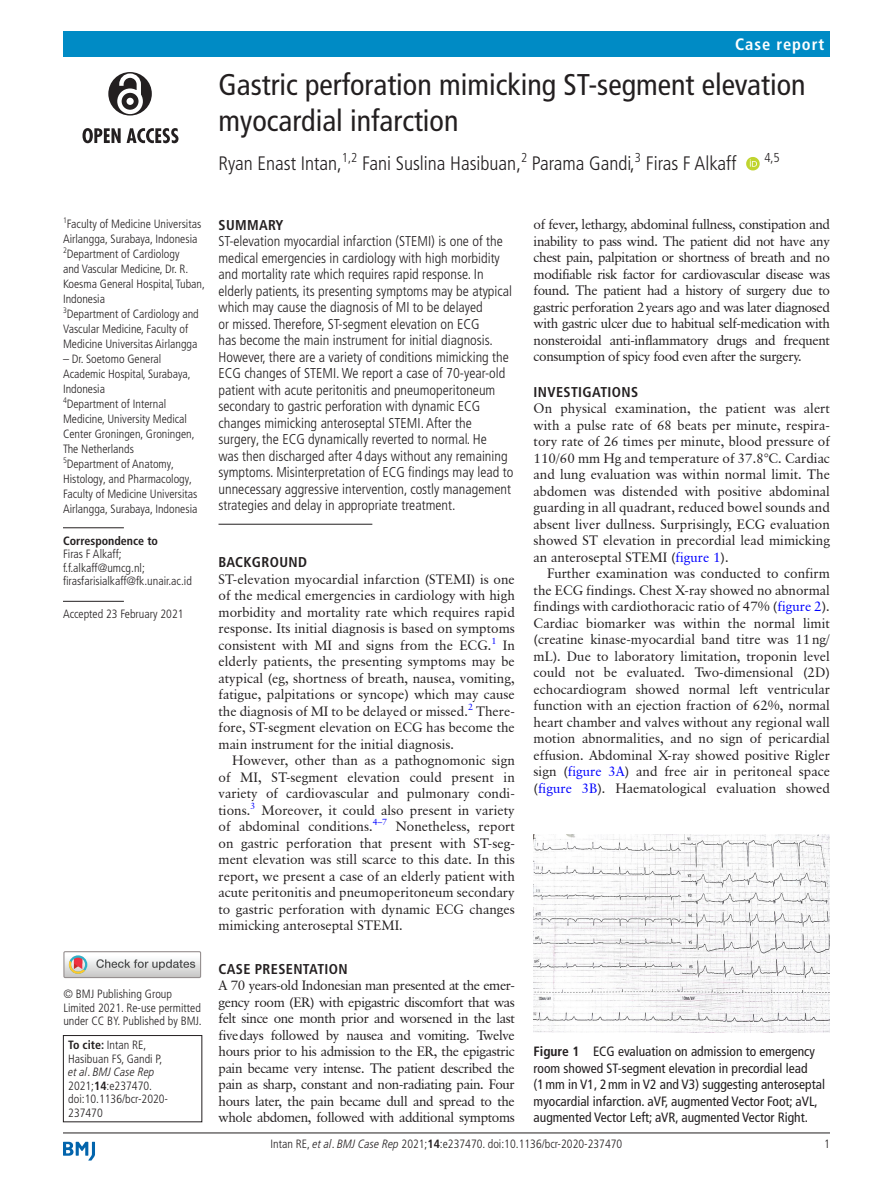
<style>
.page{position:relative;width:893px;height:1191px;background:#fff}
.page>*{position:absolute;margin:0;border:0;box-sizing:border-box;transform-origin:0 0}
.t1{font:condensed 30px/36px "Frutiger LT Pro";color:#231f20}
.t2{font:300 condensed 19.5px "Frutiger LT Pro";color:#231f20}
.t3{font:700 condensed 16.5px "Frutiger LT Std";letter-spacing:.055em;color:#fff}
.t4{font:300 condensed 14.25px/16.5px "Frutiger LT Pro";color:#231f20}
.t5{font:700 condensed 14.25px "Frutiger LT Pro";letter-spacing:.025em;color:#231f20}
.t6{font:13.5px/16.5px "Classical Garamond BT";color:#231f20;text-align:justify}
.t7{font:condensed 13.5px/16.5px "Frutiger LT Pro";color:#231f20}
.t8{font:300 condensed 12.9px "Frutiger LT Pro";color:#231f20}
.t9{font:300 condensed 12px/15px "Frutiger LT Pro";color:#231f20}
.t10{font:700 condensed 12px "Frutiger LT Pro";color:#231f20}
.t11{font:300 condensed 7.95px "Frutiger LT Pro";color:#231f20}
.s1{font-weight:700}
.s2{font-style:italic}
.s3{color:#00f}
</style>
<div class="page">
<hr style="left:63px;top:1132px;width:767px;height:1px;background:#231f20">
<svg style="left:63px;top:1141px;width:32px;height:19px"></svg>
<svg style="left:746px;top:157px;width:14px;height:13px"></svg>
<div style="left:63px;top:31px;width:767px;height:25px;background:#008bc5"></div>
<div style="left:63px;top:1035px;width:139px;height:87px;border:1px solid #231f20"></div>
<hr style="left:63px;top:527px;width:61px;height:1px;background:#231f20">
<hr style="left:63px;top:601px;width:61px;height:1px;background:#231f20">
<div style="left:63px;top:951px;width:138px;height:27px;border:1px solid #969090"></div>
<svg style="left:64px;top:951px;width:137px;height:26px"></svg>
<hr style="left:219px;top:524px;width:153px;height:1px;background:#231f20">
<img style="left:534px;top:834px;width:296px;height:198px">
<div style="left:108px;top:72px;width:44px;height:43px;background:#231f20;border-radius:50%"></div>
<svg style="left:83px;top:128px;width:38px;height:15px"></svg>
<svg style="left:127px;top:128px;width:51px;height:15px"></svg>
<svg style="left:115px;top:72px;width:30px;height:44px"></svg>
<div style="left:127px;top:98px;width:7px;height:7px;background:#fff;border-radius:50%"></div>
<p class="t3" style="left:735px;top:34px;width:91px">Case report</p>
<h1 class="t1" style="left:219px;top:66px;width:589px">Gastric perforation mimicking ST-segment elevation myocardial infarction</h1>
<h2 class="t2" style="left:219px;top:152px;width:519px">Ryan Enast Intan,<sup>1,2</sup> Fani Suslina Hasibuan,<sup>2</sup> Parama Gandi,<sup>3</sup> Firas F Alkaff</h2>
<p class="t8" style="left:764px;top:150px;width:17px">4,5</p>
<p class="t9" style="left:63px;top:216px;width:144px"><sup>1</sup>Faculty of Medicine Universitas<br>Airlangga, Surabaya, Indonesia<br><sup>2</sup>Department of Cardiology<br>and Vascular Medicine, Dr. R.<br>Koesma General Hospital, Tuban,<br>Indonesia<br><sup>3</sup>Department of Cardiology and<br>Vascular Medicine, Faculty of<br>Medicine Universitas Airlangga</p>
<p class="t9" style="left:63px;top:351px;width:133px">– Dr. Soetomo General<br>Academic Hospital, Surabaya,<br>Indonesia<br><sup>4</sup>Department of Internal<br>Medicine, University Medical<br>Center Groningen, Groningen,<br>The Netherlands</p>
<p class="t11" style="left:63px;top:455px;width:5px">5</p>
<p class="t9" style="left:63px;top:456px;width:136px;text-indent:4px">Department of Anatomy,<br>Histology, and Pharmacology,<br>Faculty of Medicine Universitas<br>Airlangga, Surabaya, Indonesia</p>
<p class="t10" style="left:63px;top:533px;width:97px">Correspondence to</p>
<p class="t9" style="left:63px;top:547px;width:130px;line-height:13.5px">Firas F Alkaff; f.f.alkaff@umcg.nl; firasfarisialkaff@fk.unair.ac.id</p>
<p class="t9" style="left:63px;top:606px;width:122px">Accepted 23 February 2021</p>
<p class="t9" style="left:63px;top:987px;width:140px;line-height:13.5px">© BMJ Publishing Group<br>Limited 2021. Re-use permitted under CC BY. Published by BMJ.</p>
<p class="t9" style="left:68px;top:1038px;width:101px;line-height:13.5px"><span class="s1">To cite:</span> Intan RE,<br>Hasibuan FS, Gandi P, <span class="s2">et al</span>. <span class="s2">BMJ Case Rep<br></span>2021;<span class="s1">14</span>:e237470. doi:10.1136/bcr-2020-<br>237470</p>
<p class="t5" style="left:219px;top:216px;width:66px">SUMMARY</p>
<p class="t4" style="left:219px;top:233px;width:296px">ST-elevation myocardial infarction (STEMI) is one of the medical emergencies in cardiology with high morbidity and mortality rate which requires rapid response. In elderly patients, its presenting symptoms may be atypical which may cause the diagnosis of MI to be delayed<br>or missed. Therefore, ST-segment elevation on ECG<br>has become the main instrument for initial diagnosis.<br>However, there are a variety of conditions mimicking the ECG changes of STEMI. We report a case of 70-year-old patient with acute peritonitis and pneumoperitoneum secondary to gastric perforation with dynamic ECG changes mimicking anteroseptal STEMI. After the surgery, the ECG dynamically reverted to normal. He<br>was then discharged after 4 days without any remaining symptoms. Misinterpretation of ECG findings may lead to unnecessary aggressive intervention, costly management strategies and delay in appropriate treatment.</p>
<p class="t5" style="left:219px;top:554px;width:90px">BACKGROUND</p>
<p class="t6" style="left:219px;top:570px;width:298px">ST-elevation myocardial infarction (STEMI) is one of the medical emergencies in cardiology with high morbidity and mortality rate which requires rapid response. Its initial diagnosis is based on symptoms consistent with MI and signs from the ECG.<sup>1</sup> In elderly patients, the presenting symptoms may be atypical (eg, shortness of breath, nausea, vomiting, fatigue, palpitations or syncope) which may cause the diagnosis of MI to be delayed or missed.<sup>2</sup> There&shy;fore, ST-segment elevation on ECG has become the main instrument for the initial diagnosis.</p>
<p class="t6" style="left:219px;top:752px;width:298px;text-indent:14px">However, other than as a pathognomonic sign of MI, ST-segment elevation could present in variety of cardiovascular and pulmonary condi&shy;tions.<sup>3</sup></p>
<p class="t6" style="left:219px;top:801px;width:298px;text-indent:43px">Moreover, it could also present in variety of abdominal conditions.<sup>4–7</sup></p>
<p class="t6" style="left:219px;top:818px;width:298px;text-indent:177px">Nonetheless, report on gastric perforation that present with ST-seg&shy;ment elevation was still scarce to this date. In this report, we present a case of an elderly patient with acute peritonitis and pneumoperitoneum secondary to gastric perforation with dynamic ECG changes mimicking anteroseptal STEMI.</p>
<p class="t5" style="left:219px;top:960px;width:131px">CASE PRESENTATION</p>
<p class="t6" style="left:219px;top:977px;width:298px">A 70 years-old Indonesian man presented at the emer&shy;gency room (ER) with epigastric discomfort that was felt since one month prior and worsened in the last fivedays followed by nausea and vomiting. Twelve hours prior to his admission to the ER, the epigastric pain became very intense. The patient described the pain as sharp, constant and non-radiating pain. Four hours later, the pain became dull and spread to the whole abdomen, followed with additional symptoms</p>
<p class="t6" style="left:534px;top:216px;width:298px">of fever, lethargy, abdominal fullness, constipation and inability to pass wind. The patient did not have any chest pain, palpitation or shortness of breath and no modifiable risk factor for cardiovascular disease was found. The patient had a history of surgery due to gastric perforation 2years ago and was later diagnosed with gastric ulcer due to habitual self-medication with nonsteroidal anti-inflammatory drugs and frequent consumption of spicy food even after the surgery.</p>
<p class="t5" style="left:534px;top:383px;width:106px">INVESTIGATIONS</p>
<p class="t6" style="left:534px;top:400px;width:298px">On physical examination, the patient was alert with a pulse rate of 68 beats per minute, respira&shy;tory rate of 26 times per minute, blood pressure of 110/60 mm Hg and temperature of 37.8°C. Cardiac and lung evaluation was within normal limit. The abdomen was distended with positive abdominal guarding in all quadrant, reduced bowel sounds and absent liver dullness. Surprisingly, ECG evaluation showed ST elevation in precordial lead mimicking an anteroseptal STEMI (<span class="s3">figure 1</span>).</p>
<p class="t6" style="left:534px;top:565px;width:298px;text-indent:14px">Further examination was conducted to confirm the ECG findings. Chest X-ray showed no abnormal findings with cardiothoracic ratio of 47% (<span class="s3">figure 2</span>).<br>Cardiac biomarker was within the normal limit (creatine kinase-myocardial band titre was 11ng/ mL). Due to laboratory limitation, troponin level could not be evaluated. Two-dimensional (2D) echocardiogram showed normal left ventricular function with an ejection fraction of 62%, normal heart chamber and valves without any regional wall motion abnormalities, and no sign of pericardial effusion. Abdominal X-ray showed positive Rigler sign (<span class="s3">figure 3A</span>) and free air in peritoneal space (<span class="s3">figure 3B</span>). Haematological evaluation showed</p>
<p class="t7" style="left:534px;top:1043px;width:293px"><span class="s1">Figure 1</span> ECG evaluation on admission to emergency room showed ST-segment elevation in precordial lead (1mm in V1, 2mm in V2 and V3) suggesting anteroseptal myocardial infarction. aVF, augmented Vector Foot; aVL, augmented Vector Left; aVR, augmented Vector Right.</p>
<p class="t9" style="left:271px;top:1136px;width:353px">Intan RE, <span class="s2">et al</span>. <span class="s2">BMJ Case Rep</span> 2021;<span class="s1">14</span>:e237470. doi:10.1136/bcr-2020-237470</p>
<p class="t9" style="left:824px;top:1136px;width:7px">1</p>
</div>
